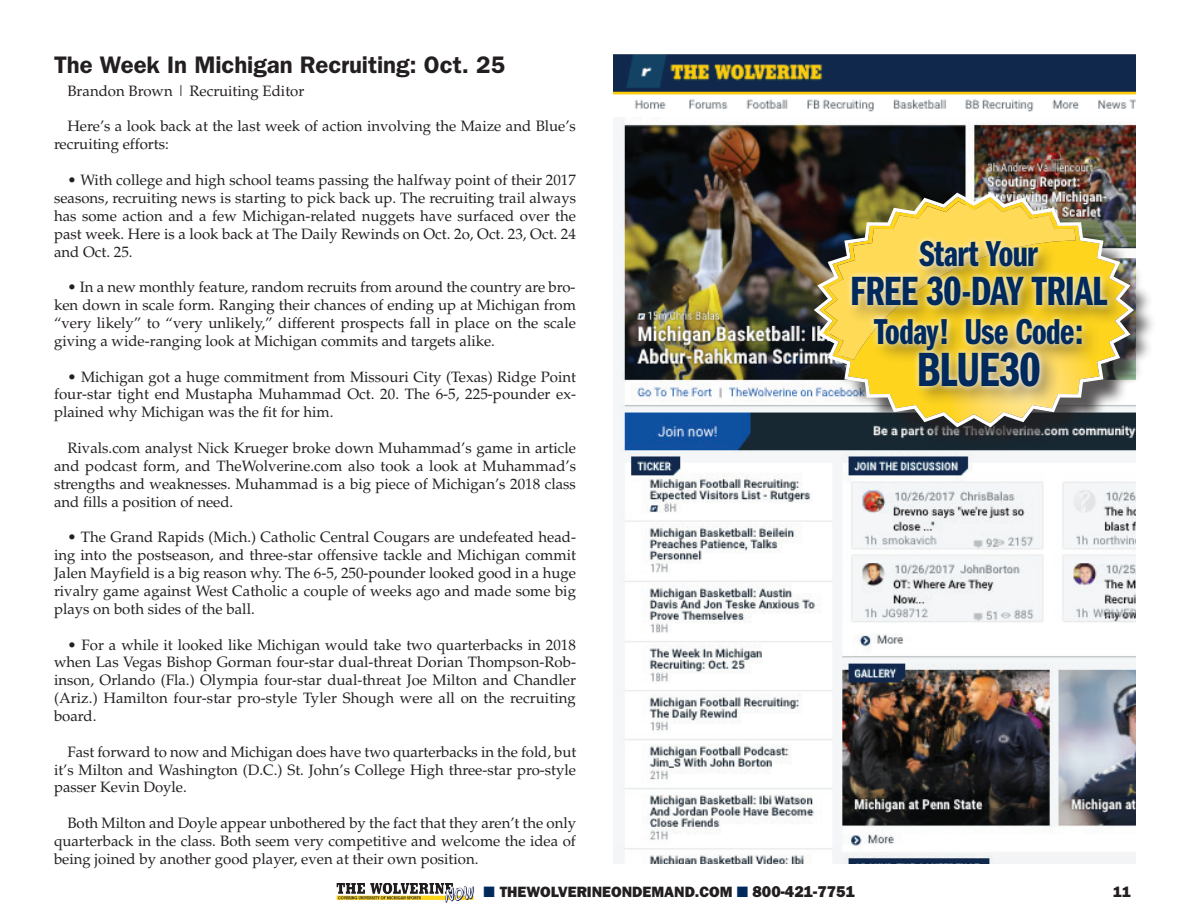
<style>
.page{position:relative;width:1188px;height:918px;background:#fff}
.page>*{position:absolute;margin:0;border:0;box-sizing:border-box;transform-origin:0 0}
.t1{font:49.8px "Franklin Gothic Demi Cmpr";letter-spacing:-.02em;color:#00295c}
.t2{font:42.3px "Franklin Gothic Demi Cmpr";letter-spacing:-.015em;color:#00295c}
.t3{font:37.35px "Franklin Gothic Demi Cmpr";letter-spacing:-.015em;color:#00295c}
.t4{font:600 24px "Franklin Gothic";letter-spacing:-.005em;color:#231f20}
.t5{font:15px/17.9px "Palatino";color:#231f20;text-align:justify}
.t6{font:800 15px "Franklin Gothic";color:#231f20}
.s1{color:#00295c}
.s2{font-size:15.75px}
</style>
<div class="page">
<img style="left:336px;top:883px;width:138px;height:19px">
<img style="left:614px;top:117px;width:522px;height:747px">
<div style="left:818px;top:196px;width:340px;height:256px;background:#231f20;opacity:.75"></div>
<img style="left:814px;top:193px;width:320px;height:234px">
<img style="left:824px;top:201px;width:252px;height:159px">
<div style="left:847px;top:237px;width:281px;height:170px;background:#231f20;opacity:.5"></div>
<svg style="left:845px;top:235px;width:270px;height:158px;background:#e9cf69"></svg>
<img style="left:614px;top:54px;width:522px;height:58px">
<h3 class="t4" style="left:54px;top:51px;width:452px">The Week In Michigan Recruiting: Oct. 25</h3>
<p class="t5" style="left:68px;top:82px;width:238px">Brandon Brown | Recruiting Editor</p>
<p class="t5" style="left:54px;top:118px;width:523px;text-indent:14px">Here’s a look back at the last week of action involving the Maize and Blue’s recruiting efforts:</p>
<p class="t5" style="left:54px;top:171px;width:524px;text-indent:14px">• With college and high school teams passing the halfway point of their 2017 seasons, recruiting news is starting to pick back up. The recruiting trail always has some action and a few Michigan-related nuggets have surfaced over the past week. Here is a look back at The Daily Rewinds on Oct. 2o, Oct. 23, Oct. 24 and Oct. 25.</p>
<p class="t5" style="left:54px;top:279px;width:524px;text-indent:14px">• In a new monthly feature, random recruits from around the country are bro&shy;ken down in scale form. Ranging their chances of ending up at Michigan from “very likely” to “very unlikely,” different prospects fall in place on the scale giving a wide-ranging look at Michigan commits and targets alike.</p>
<p class="t5" style="left:54px;top:368px;width:524px;text-indent:14px">• Michigan got a huge commitment from Missouri City (Texas) Ridge Point four-star tight end Mustapha Muhammad Oct. 20. The 6-5, 225-pounder ex&shy;plained why Michigan was the fit for him.</p>
<p class="t5" style="left:54px;top:439px;width:524px;text-indent:14px">Rivals.com analyst Nick Krueger broke down Muhammad’s game in article and podcast form, and TheWolverine.com also took a look at Muhammad’s strengths and weaknesses. Muhammad is a big piece of Michigan’s 2018 class and fills a position of need.</p>
<p class="t5" style="left:54px;top:529px;width:524px;text-indent:14px">• The Grand Rapids (Mich.) Catholic Central Cougars are undefeated head&shy;ing into the postseason, and three-star offensive tackle and Michigan commit Jalen Mayfield is a big reason why. The 6-5, 250-pounder looked good in a huge rivalry game against West Catholic a couple of weeks ago and made some big plays on both sides of the ball.</p>
<p class="t5" style="left:54px;top:636px;width:524px;text-indent:14px">• For a while it looked like Michigan would take two quarterbacks in 2018 when Las Vegas Bishop Gorman four-star dual-threat Dorian Thompson-Rob&shy;inson, Orlando (Fla.) Olympia four-star dual-threat Joe Milton and Chandler (Ariz.) Hamilton four-star pro-style Tyler Shough were all on the recruiting board.</p>
<p class="t5" style="left:54px;top:743px;width:524px;text-indent:14px">Fast forward to now and Michigan does have two quarterbacks in the fold, but it’s Milton and Washington (D.C.) St. John’s College High three-star pro-style passer Kevin Doyle.</p>
<p class="t5" style="left:54px;top:814px;width:524px;text-indent:14px">Both Milton and Doyle appear unbothered by the fact that they aren’t the only quarterback in the class. Both seem very competitive and welcome the idea of being joined by another good player, even at their own position.</p>
<h3 class="t3" style="left:919px;top:234px;width:120px">Start Your</h3>
<h2 class="t2" style="left:850px;top:268px;width:259px">FREE 30-DAY TRIAL</h2>
<h3 class="t3" style="left:874px;top:311px;width:211px">Today! Use Code:</h3>
<h1 class="t1" style="left:917px;top:342px;width:125px">BLUE30</h1>
<p class="t6" style="left:484px;top:884px;width:373px"><span class="s1">■</span> THEWOLVERINEONDEMAND.COM <span class="s1">■</span> <span class="s2">800-421-7751</span></p>
<p class="t6" style="left:1113px;top:884px;width:19px">11</p>
</div>
